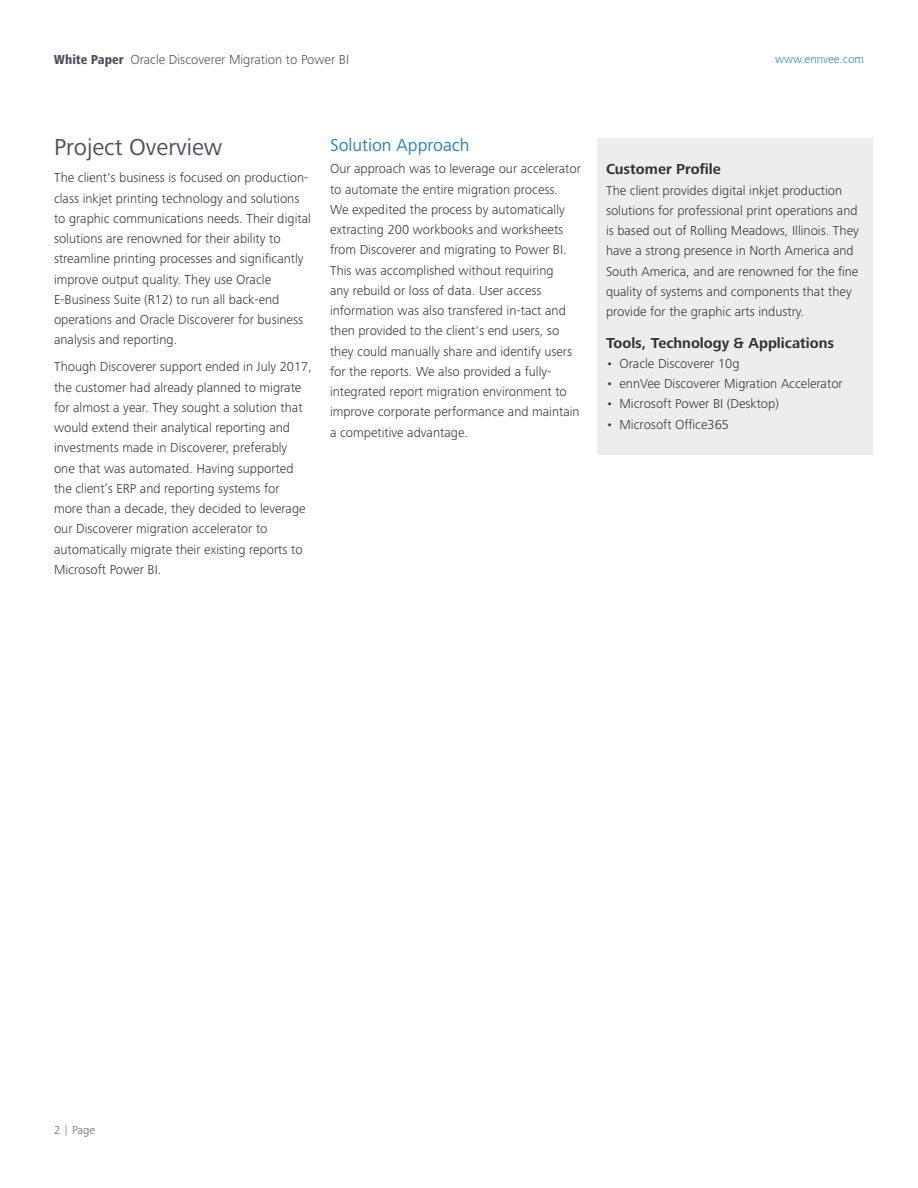
<style>
.page{position:relative;width:918px;height:1188px;background:#fff}
.page>*{position:absolute;margin:0;border:0;box-sizing:border-box;transform-origin:0 0}
.t1{font:24px "Frutiger Next Pro";color:#4b4f59}
.t2{font:18px "Frutiger Next Pro";color:#2980b9}
.t3{font:700 15px "Frutiger Next Pro";color:#333}
.t4{font:300 13.5px/20.2px "Frutiger Next Pro";color:#333}
.t5{font:300 13.5px "Frutiger Next Pro";color:#4b4f59}
.t6{font:300 12px "Frutiger Next Pro";color:#2980b9}
.t7{font:300 12px "Frutiger Next Pro";color:#666}
.s1{font-weight:800;font-stretch:condensed}
</style>
<div class="page">
<div style="left:597px;top:138px;width:276px;height:316px;background:#ecedee"></div>
<svg style="left:66px;top:1124px;width:1px;height:12px"></svg>
<p class="t5" style="left:54px;top:52px;width:297px"><span class="s1">White Paper</span> Oracle Discoverer Migration to Power BI</p>
<p class="t6" style="left:775px;top:52px;width:90px">www.ennvee.com</p>
<h1 class="t1" style="left:54px;top:134px;width:170px">Project Overview</h1>
<p class="t4" style="left:54px;top:168px;width:258px">The client's business is focused on production&shy;class inkjet printing technology and solutions to graphic communications needs. Their digital solutions are renowned for their ability to streamline printing processes and significantly improve output quality. They use Oracle E-Business Suite (R12) to run all back-end operations and Oracle Discoverer for business analysis and reporting.</p>
<p class="t4" style="left:54px;top:357px;width:259px">Though Discoverer support ended in July 2017, the customer had already planned to migrate for almost a year. They sought a solution that would extend their analytical reporting and investments made in Discoverer, preferably<br>one that was automated. Having supported the client’s ERP and reporting systems for<br>more than a decade, they decided to leverage our Discoverer migration accelerator to automatically migrate their existing reports to Microsoft Power BI.</p>
<h2 class="t2" style="left:330px;top:135px;width:141px">Solution Approach</h2>
<p class="t4" style="left:330px;top:159px;width:252px">Our approach was to leverage our accelerator to automate the entire migration process.<br>We expedited the process by automatically extracting 200 workbooks and worksheets from Discoverer and migrating to Power BI.<br>This was accomplished without requiring<br>any rebuild or loss of data. User access information was also transfered in-tact and then provided to the client's end users, so they could manually share and identify users for the reports. We also provided a fully&shy;integrated report migration environment to improve corporate performance and maintain a competitive advantage.</p>
<p class="t3" style="left:606px;top:161px;width:116px">Customer Profile</p>
<p class="t4" style="left:606px;top:180px;width:254px">The client provides digital inkjet production solutions for professional print operations and is based out of Rolling Meadows, Illinois. They have a strong presence in North America and South America, and are renowned for the fine quality of systems and components that they provide for the graphic arts industry.</p>
<p class="t3" style="left:606px;top:334px;width:230px">Tools, Technology &amp; Applications</p>
<p class="t4" style="left:606px;top:353px;width:135px">• Oracle Discoverer 10g</p>
<p class="t4" style="left:606px;top:373px;width:238px">• ennVee Discoverer Migration Accelerator</p>
<p class="t4" style="left:606px;top:394px;width:174px">• Microsoft Power BI (Desktop)</p>
<p class="t4" style="left:606px;top:414px;width:125px">• Microsoft Office365</p>
<p class="t7" style="left:54px;top:1123px;width:43px">2 Page</p>
</div>
